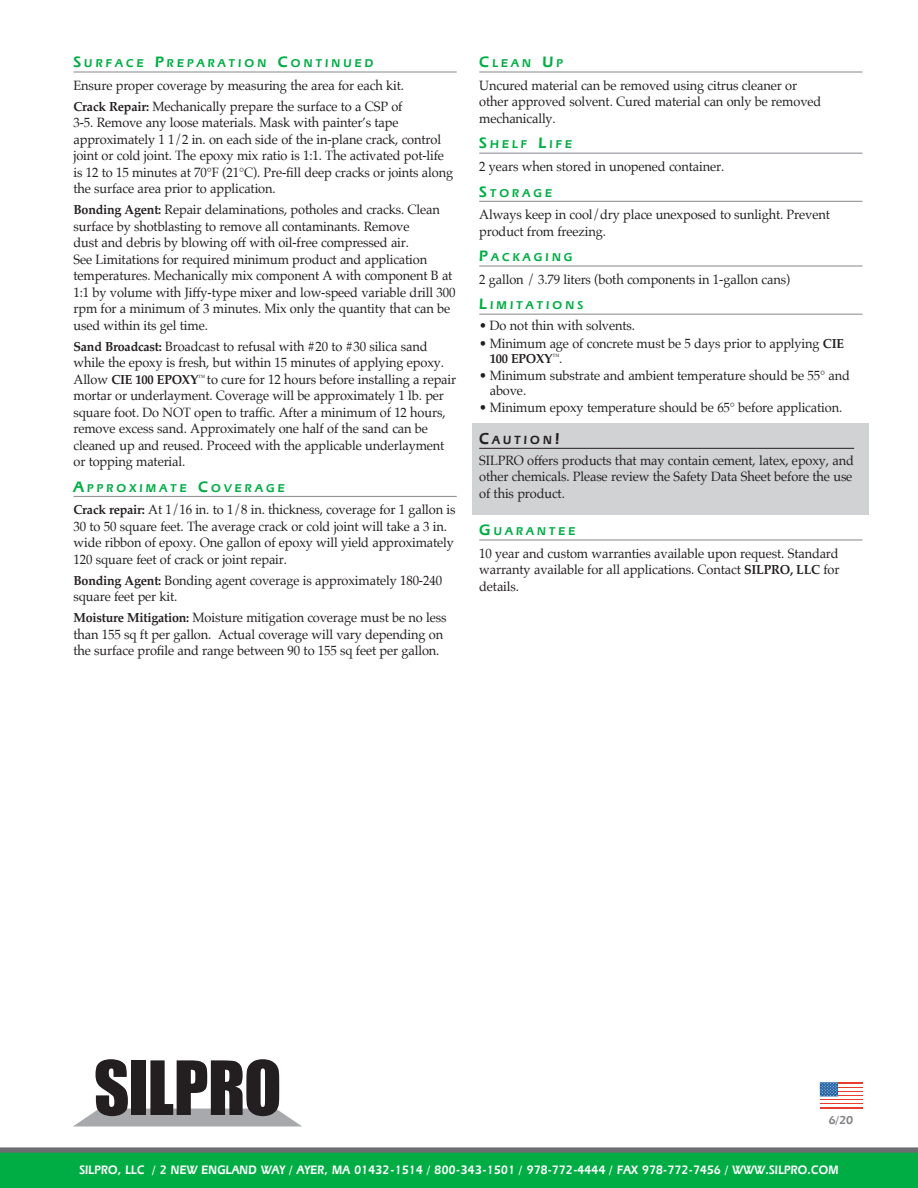
<style>
.page{position:relative;width:918px;height:1188px;background:#fff}
.page>*{position:absolute;margin:0;border:0;box-sizing:border-box;transform-origin:0 0}
.Body{font:13.5px/16.5px "Palatino";letter-spacing:-.01em;color:#231f20;scale:.95 1}
.Caution_Statement{font:13.5px/16.5px "Palatino";letter-spacing:-.01em;color:#231f20;text-align:justify;scale:.95 1}
.t1{font:700 13.2px "Palatino";letter-spacing:-.015em;color:#231f20;scale:.95 1}
.t2{font:600 12.75px "Eras IT Cby BT";letter-spacing:.025em;color:#fff;scale:.9 1}
.Caution_Statement-2{font:600 12.3px "Eras IT Cby BT";color:#231f20;scale:.95 1}
.Data_Sheet_Date{font:600 12px "Eras IT Cby BT";color:#808285}
.Body_sub_w_rule{font:600 11.85px "Eras IT Cby BT";letter-spacing:.265em;color:#00ad44}
.s1{font-size:15.75px}
.s2{font-weight:700;font-size:13.2px}
.s3{font-weight:400;font-size:13.5px}
.s4{font-size:16.5px}
</style>
<div class="page">
<div style="left:0;top:1150px;width:918px;height:38px;background:#00ad44"></div>
<hr style="left:74px;top:71px;width:383px;height:2px;background:#939598">
<hr style="left:74px;top:496px;width:383px;height:1px;background:#939598">
<hr style="left:479px;top:71px;width:383px;height:2px;background:#939598">
<hr style="left:479px;top:153px;width:383px;height:1px;background:#939598">
<hr style="left:479px;top:201px;width:383px;height:1px;background:#939598">
<hr style="left:479px;top:265px;width:383px;height:2px;background:#939598">
<hr style="left:479px;top:314px;width:383px;height:1px;background:#939598">
<div style="left:472px;top:424px;width:397px;height:91px;background:#d1d2d4"></div>
<hr style="left:479px;top:448px;width:375px;height:1px;background:#231f20">
<hr style="left:479px;top:539px;width:383px;height:2px;background:#939598">
<div style="left:0;top:1147px;width:918px;height:6px;background:#6c6d70"></div>
<div style="left:820px;top:1082px;width:43px;height:26px;background:linear-gradient(to right,#fff,#fff)"></div>
<hr style="left:820px;top:1096px;width:43px;height:3px;background:#fff">
<hr style="left:838px;top:1092px;width:25px;height:2px;background:#fff">
<hr style="left:838px;top:1088px;width:25px;height:2px;background:#fff">
<hr style="left:838px;top:1084px;width:25px;height:2px;background:#fff">
<hr style="left:820px;top:1101px;width:43px;height:2px;background:#fff">
<hr style="left:820px;top:1105px;width:43px;height:2px;background:#fff">
<svg style="left:820px;top:1082px;width:18px;height:14px"></svg>
<svg style="left:74px;top:1059px;width:227px;height:67px"></svg>
<p class="Body_sub_w_rule" style="left:74px;top:56px;width:21px"><span class="s1">S</span> URF</p>
<p class="Body_sub_w_rule" style="left:115px;top:56px;width:124px">ACE <span class="s1">P</span>REPARATIO</p>
<p class="Body_sub_w_rule" style="left:258px;top:56px;width:116px">N <span class="s1">C</span>ONTI NUED</p>
<p class="Body" style="left:74px;top:77px;width:349px">Ensure proper coverage by measuring the area for each kit.</p>
<p class="Body" style="left:74px;top:98px;width:401px"><span class="s2">Crack Repair:</span> Mechanically prepare the surface to a CSP of<br>3-5. Remove any loose materials. Mask with painter’s tape approximately 1 1/2 in. on each side of the in-plane crack, control joint or cold joint. The epoxy mix ratio is 1:1. The activated pot-life is 12 to 15 minutes at 70°F (21°C). Pre-fill deep cracks or joints along the surface area prior to application.</p>
<p class="Body" style="left:74px;top:201px;width:404px"><span class="s2">Bonding Agent:</span> Repair delaminations, potholes and cracks. Clean surface by shotblasting to remove all contaminants. Remove<br>dust and debris by blowing off with oil-free compressed air.<br>See Limitations for required minimum product and application temperatures. Mechanically mix component A with component B at 1:1 by volume with Jiffy-type mixer and low-speed variable drill 300 rpm for a minimum of 3 minutes. Mix only the quantity that can be used within its gel time.</p>
<p class="Body" style="left:74px;top:338px;width:404px"><span class="s2">Sand Broadcast:</span> Broadcast to refusal with #20 to #30 silica sand while the epoxy is fresh, but within 15 minutes of applying epoxy.<br>Allow <span class="s2">CIE 100 EPOXY</span><sup>™</sup> to cure for 12 hours before installing a repair mortar or underlayment. Coverage will be approximately 1 lb. per square foot. Do NOT open to traffic. After a minimum of 12 hours, remove excess sand. Approximately one half of the sand can be cleaned up and reused. Proceed with the applicable underlayment or topping material.</p>
<p class="Body_sub_w_rule" style="left:74px;top:481px;width:25px"><span class="s1">A</span> PPROXIM</p>
<p class="Body_sub_w_rule" style="left:159px;top:481px;width:127px">ATE <span class="s1">C</span>OVERAGE</p>
<p class="Body" style="left:74px;top:501px;width:404px"><span class="s2">Crack repair:</span> At 1/16 in. to 1/8 in. thickness, coverage for 1 gallon is 30 to 50 square feet. The average crack or cold joint will take a 3 in. wide ribbon of epoxy. One gallon of epoxy will yield approximately 120 square feet of crack or joint repair.</p>
<p class="Body" style="left:74px;top:572px;width:390px"><span class="s2">Bonding Agent:</span> Bonding agent coverage is approximately 180-240 square feet per kit.</p>
<p class="Body" style="left:74px;top:609px;width:394px"><span class="s2">Moisture Mitigation:</span> Moisture mitigation coverage must be no less than 155 sq ft per gallon. Actual coverage will vary depending on the surface profile and range between 90 to 155 sq feet per gallon.</p>
<p class="Body_sub_w_rule" style="left:479px;top:56px;width:85px"><span class="s1">C</span>LEAN <span class="s1">U</span>P</p>
<p class="Body" style="left:479px;top:77px;width:362px">Uncured material can be removed using citrus cleaner or other approved solvent. Cured material can only be removed mechanically.</p>
<p class="Body_sub_w_rule" style="left:479px;top:137px;width:94px"><span class="s1">S</span>HELF <span class="s1">L</span>IF E</p>
<p class="Body" style="left:479px;top:158px;width:259px">2 years when stored in unopened container.</p>
<p class="Body_sub_w_rule" style="left:479px;top:185px;width:22px"><span class="s1">S</span> TOR</p>
<p class="Body_sub_w_rule" style="left:522px;top:185px;width:31px">AGE</p>
<p class="Body" style="left:479px;top:206px;width:371px">Always keep in cool/dry place unexposed to sunlight. Prevent product from freezing.</p>
<p class="Body_sub_w_rule" style="left:479px;top:250px;width:95px"><span class="s1">P</span>ACKAGING</p>
<p class="Body" style="left:479px;top:271px;width:329px">2 gallon / 3.79 liters (both components in 1-gallon cans)</p>
<p class="Body_sub_w_rule" style="left:479px;top:298px;width:20px"><span class="s1">L</span> IMIT</p>
<p class="Body_sub_w_rule" style="left:526px;top:298px;width:21px">A TIO</p>
<p class="Body_sub_w_rule" style="left:565px;top:298px;width:19px">N S</p>
<p class="Body" style="left:479px;top:318px;width:165px">• Do not thin with solvents.</p>
<p class="Body" style="left:479px;top:335px;width:385px">• Minimum age of concrete must be 5 days prior to applying <span class="s2">CIE</span></p>
<p class="t1" style="left:490px;top:347px;width:78px">100 EPOXY<sup>™</sup><span class="s3">.</span></p>
<p class="Body" style="left:490px;top:368px;width:381px;line-height:15px;text-indent:-10px">• Minimum substrate and ambient temperature should be 55° and above.</p>
<p class="Body" style="left:479px;top:399px;width:384px">• Minimum epoxy temperature should be 65° before application.</p>
<p class="Caution_Statement-2" style="left:479px;top:432px;width:36px"><span class="s4">C</span>AUTIO</p>
<p class="Caution_Statement-2" style="left:543px;top:432px;width:19px">N <span class="s4">!</span></p>
<p class="Caution_Statement" style="left:479px;top:452px;width:396px">SILPRO offers products that may contain cement, latex, epoxy, and other chemicals. Please review the Safety Data Sheet before the use of this product.</p>
<p class="Body_sub_w_rule" style="left:479px;top:524px;width:98px"><span class="s1">G</span>UARANTEE</p>
<p class="Body" style="left:479px;top:545px;width:381px;text-align:justify">10 year and custom warranties available upon request. Standard warranty available for all applications. Contact <span class="s2">SILPRO, LLC</span> for details.</p>
<p class="Data_Sheet_Date" style="left:829px;top:1113px;width:26px">6/20</p>
<p class="t2" style="left:79px;top:1162px;width:845px">SILPRO, LLC / 2 NEW ENGLAND WAY / AYER, MA 01432-1514 / 800-343-1501 / 978-772-4444 / FAX 978-772-7456 / WWW.SILPRO.COM</p>
</div>
